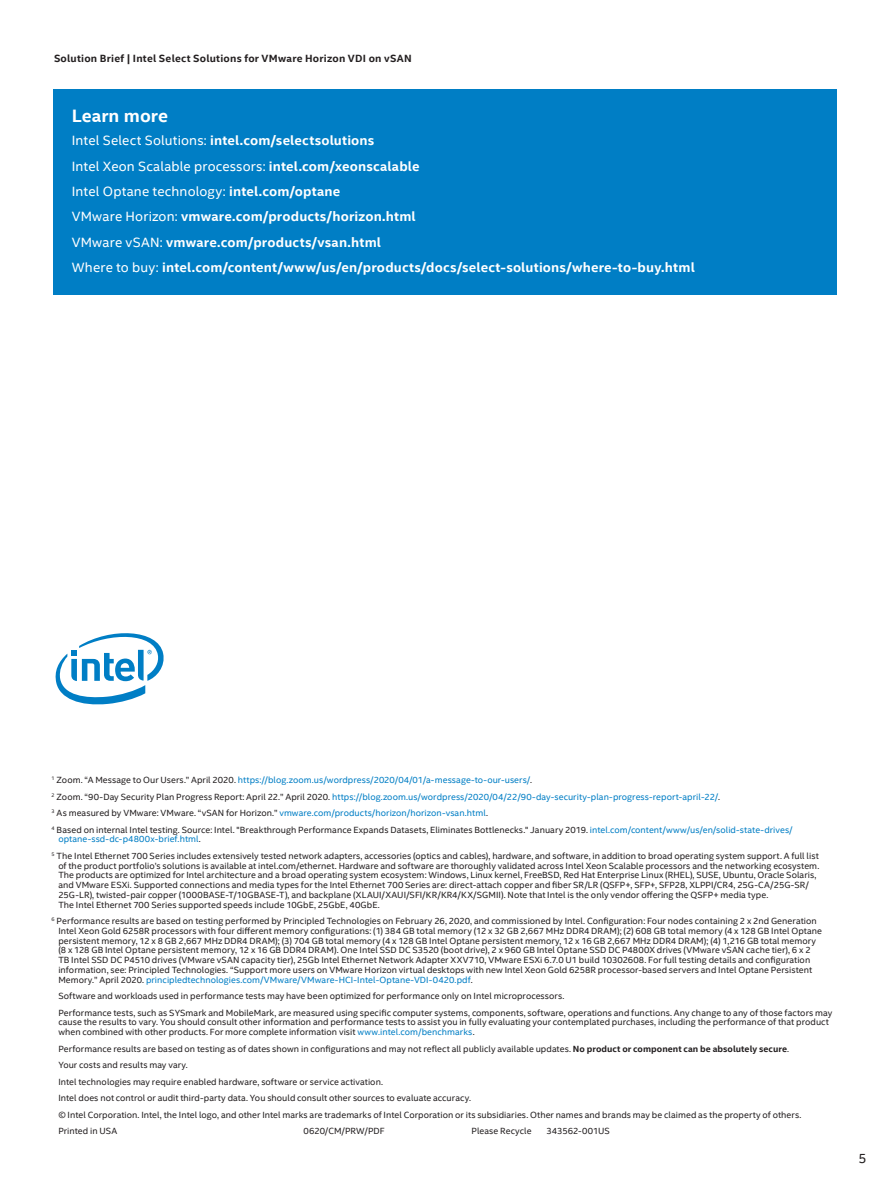
<style>
.page{position:relative;width:891px;height:1188px;background:#fff}
.page>*{position:absolute;margin:0;border:0;box-sizing:border-box;transform-origin:0 0}
.CopyHeaderBlue{font:700 18px "Intel Clear";letter-spacing:.005em;color:#fff}
.BulletPoints{font:700 13.5px "Intel Clear";letter-spacing:.01em;color:#fff}
.BulletPoints-2{font:13.5px "Intel Clear";letter-spacing:.01em;color:#fff}
.t1{font:13.5px "Intel Clear";color:#231f20}
.t2{font:700 10.5px "Intel Clear";letter-spacing:.02em;color:#231f20}
.Lgl_-_Footnotes_and{font:9px/9.8px "Intel Clear";letter-spacing:.005em;color:#231f20}
.Lgl_-_Footnotes_and-2{font:9px "Intel Clear";letter-spacing:.005em;color:#007ec5}
.s1{font-weight:400}
.s2{font-weight:700}
.s3{color:#231f20}
.s4{color:#007ec5}
</style>
<div class="page">
<svg style="left:55px;top:633px;width:109px;height:72px"></svg>
<div style="left:53px;top:90px;width:784px;height:205px;background:#007ec5"></div>
<p class="t2" style="left:54px;top:51px;width:359px">Solution Brief | Intel Select Solutions for VMware Horizon VDI on vSAN</p>
<p class="CopyHeaderBlue" style="left:72px;top:103px;width:98px">Learn more</p>
<p class="BulletPoints" style="left:72px;top:131px;width:304px"><span class="s1">Intel Select Solutions:</span> intel.com/selectsolutions</p>
<p class="BulletPoints-2" style="left:72px;top:156px;width:349px">Intel Xeon Scalable processors: <span class="s2">intel.com/xeonscalable</span></p>
<p class="BulletPoints-2" style="left:72px;top:182px;width:270px">Intel Optane technology: <span class="s2">intel.com/optane</span></p>
<p class="BulletPoints" style="left:72px;top:207px;width:346px"><span class="s1">VMware Horizon:</span> vmware.com/products/horizon.html</p>
<p class="BulletPoints" style="left:72px;top:233px;width:311px"><span class="s1">VMware vSAN:</span> vmware.com/products/vsan.html</p>
<p class="BulletPoints" style="left:72px;top:258px;width:625px"><span class="s1">Where to buy:</span> intel.com/content/www/us/en/products/docs/select-solutions/where-to-buy.html</p>
<p class="Lgl_-_Footnotes_and-2" style="left:52px;top:774px;width:482px"><sup>1</sup> <span class="s3">Zoom. “A Message to Our Users.” April 2020.</span> https://blog.zoom.us/wordpress/2020/04/01/a-message-to-our-users/<span class="s3">.</span></p>
<p class="Lgl_-_Footnotes_and-2" style="left:52px;top:790px;width:670px"><sup>2</sup> <span class="s3">Zoom. “90-Day Security Plan Progress Report: April 22.” April 2020.</span> https://blog.zoom.us/wordpress/2020/04/22/90-day-security-plan-progress-report-april-22/<span class="s3">.</span></p>
<p class="Lgl_-_Footnotes_and-2" style="left:52px;top:807px;width:438px"><sup>3</sup> <span class="s3">As measured by VMware: VMware. “vSAN for Horizon.”</span> vmware.com/products/horizon/horizon-vsan.html<span class="s3">.</span></p>
<p class="Lgl_-_Footnotes_and" style="left:58px;top:824px;width:736px;text-indent:-7px"><sup>4</sup> Based on internal Intel testing. Source: Intel. "Breakthrough Performance Expands Datasets, Eliminates Bottlenecks." January 2019. <span class="s4">intel.com/content/www/us/en/solid-state-drives/ optane-ssd-dc-p4800x-brief.html</span>.</p>
<p class="Lgl_-_Footnotes_and" style="left:58px;top:850px;width:763px;text-indent:-7px"><sup>5</sup> The Intel Ethernet 700 Series includes extensively tested network adapters, accessories (optics and cables), hardware, and software, in addition to broad operating system support. A full list of the product portfolio’s solutions is available at intel.com/ethernet. Hardware and software are thoroughly validated across Intel Xeon Scalable processors and the networking ecosystem.<br>The products are optimized for Intel architecture and a broad operating system ecosystem: Windows, Linux kernel, FreeBSD, Red Hat Enterprise Linux (RHEL), SUSE, Ubuntu, Oracle Solaris, and VMware ESXi. Supported connections and media types for the Intel Ethernet 700 Series are: direct-attach copper and fiber SR/LR (QSFP+, SFP+, SFP28, XLPPI/CR4, 25G-CA/25G-SR/ 25G-LR), twisted-pair copper (1000BASE-T/10GBASE-T), and backplane (XLAUI/XAUI/SFI/KR/KR4/KX/SGMII). Note that Intel is the only vendor offering the QSFP+ media type.<br>The Intel Ethernet 700 Series supported speeds include 10GbE, 25GbE, 40GbE.</p>
<p class="Lgl_-_Footnotes_and" style="left:58px;top:916px;width:765px;text-indent:-7px"><sup>6</sup> Performance results are based on testing performed by Principled Technologies on February 26, 2020, and commissioned by Intel. Configuration: Four nodes containing 2 x 2nd Generation Intel Xeon Gold 6258R processors with four different memory configurations: (1) 384 GB total memory (12 x 32 GB 2,667 MHz DDR4 DRAM); (2) 608 GB total memory (4 x 128 GB Intel Optane persistent memory, 12 x 8 GB 2,667 MHz DDR4 DRAM); (3) 704 GB total memory (4 x 128 GB Intel Optane persistent memory, 12 x 16 GB 2,667 MHz DDR4 DRAM); (4) 1,216 GB total memory (8 x 128 GB Intel Optane persistent memory, 12 x 16 GB DDR4 DRAM). One Intel SSD DC S3520 (boot drive), 2 x 960 GB Intel Optane SSD DC P4800X drives (VMware vSAN cache tier), 6 x 2<br>TB Intel SSD DC P4510 drives (VMware vSAN capacity tier), 25Gb Intel Ethernet Network Adapter XXV710, VMware ESXi 6.7.0 U1 build 10302608. For full testing details and configuration information, see: Principled Technologies. “Support more users on VMware Horizon virtual desktops with new Intel Xeon Gold 6258R processor-based servers and Intel Optane Persistent Memory.” April 2020. <span class="s4">principledtechnologies.com/VMware/VMware-HCI-Intel-Optane-VDI-0420.pdf</span>.</p>
<p class="Lgl_-_Footnotes_and" style="left:58px;top:991px;width:508px">Software and workloads used in performance tests may have been optimized for performance only on Intel microprocessors.</p>
<p class="Lgl_-_Footnotes_and" style="left:58px;top:1007px;width:776px">Performance tests, such as SYSmark and MobileMark, are measured using specific computer systems, components, software, operations and functions. Any change to any of those factors may cause the results to vary. You should consult other information and performance tests to assist you in fully evaluating your contemplated purchases, including the performance of that product when combined with other products. For more complete information visit <span class="s4">www.intel.com/benchmarks</span>.</p>
<p class="Lgl_-_Footnotes_and" style="left:58px;top:1043px;width:732px">Performance results are based on testing as of dates shown in configurations and may not reflect all publicly available updates. <span class="s2">No product or component can be absolutely secure</span>.</p>
<p class="Lgl_-_Footnotes_and" style="left:58px;top:1060px;width:131px">Your costs and results may vary.</p>
<p class="Lgl_-_Footnotes_and" style="left:58px;top:1076px;width:326px">Intel technologies may require enabled hardware, software or service activation.</p>
<p class="Lgl_-_Footnotes_and" style="left:58px;top:1093px;width:414px">Intel does not control or audit third-party data. You should consult other sources to evaluate accuracy.</p>
<p class="Lgl_-_Footnotes_and" style="left:58px;top:1109px;width:745px">© Intel Corporation. Intel, the Intel logo, and other Intel marks are trademarks of Intel Corporation or its subsidiaries. Other names and brands may be claimed as the property of others.</p>
<p class="Lgl_-_Footnotes_and" style="left:58px;top:1126px;width:60px">Printed in USA</p>
<p class="Lgl_-_Footnotes_and" style="left:304px;top:1126px;width:83px">0620/CM/PRW/PDF</p>
<p class="Lgl_-_Footnotes_and" style="left:472px;top:1126px;width:61px">Please Recycle</p>
<p class="Lgl_-_Footnotes_and" style="left:547px;top:1126px;width:65px">343562-001US</p>
<h2 class="t1" style="left:858px;top:1149px;width:10px">5</h2>
</div>
